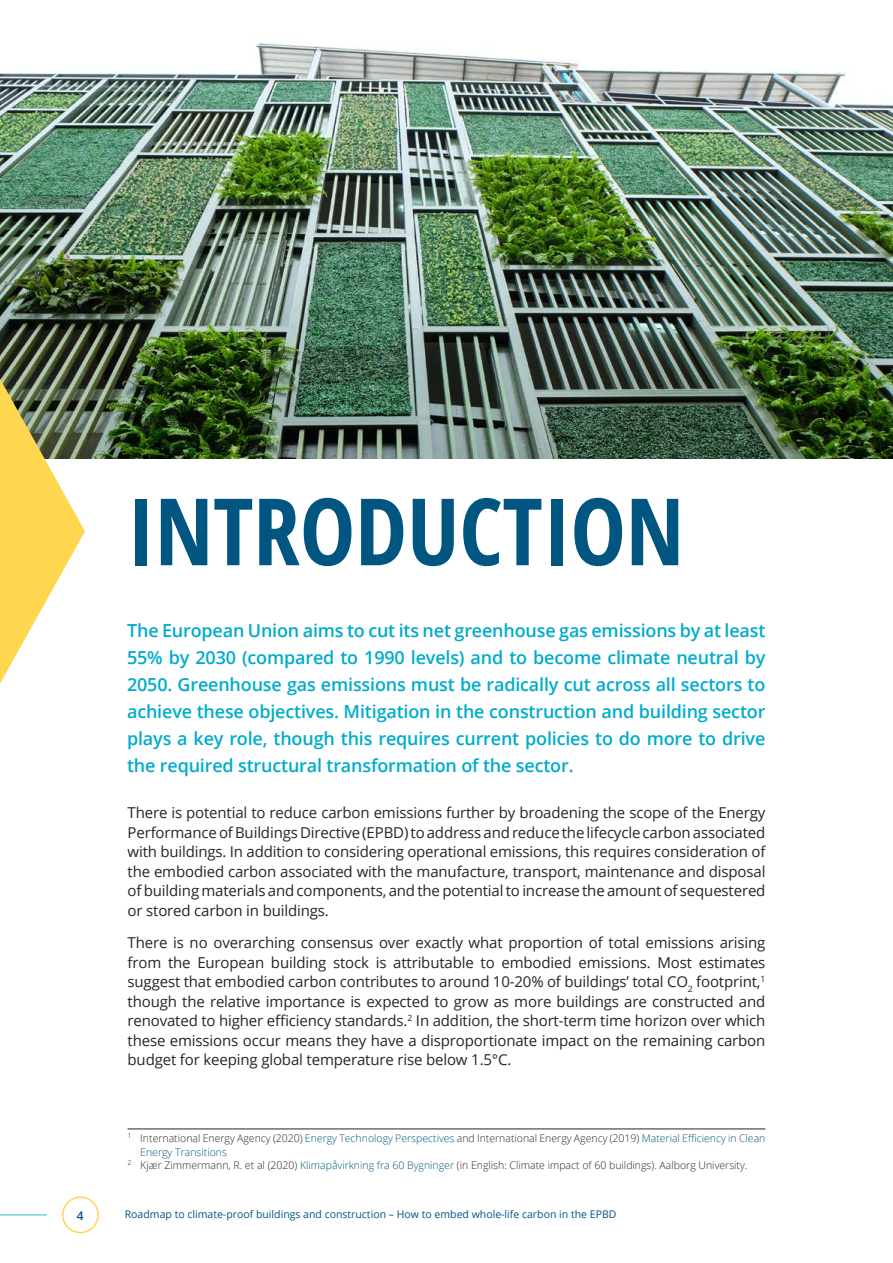
<style>
.page{position:relative;width:893px;height:1263px;background:#fff}
.page>*{position:absolute;margin:0;border:0;box-sizing:border-box;transform-origin:0 0}
.t1{font:700 condensed 93px "Open Sans";color:#005581}
.t2{font:600 18px/27px "Open Sans";letter-spacing:-.01em;color:#00accd;text-align:justify}
.t3{font:15px/19.5px "Open Sans";letter-spacing:-.01em;color:#292424;text-align:justify}
.t4{font:600 12px "Open Sans";color:#005581}
.t5{font:300 10.5px "Open Sans";color:#292424}
.t6{font:10.5px "Open Sans";color:#005581}
.t7{font:300 10.5px "Open Sans";color:#005581}
.s1{color:#005581}
</style>
<div class="page">
<hr style="left:0;top:1214px;width:47px;height:1px;background:#74cee2">
<div style="left:62px;top:1196px;width:37px;height:37px;border:2px solid #ffd64f;border-radius:50%"></div>
<img style="left:0;top:42px;width:893px;height:417px">
<svg style="left:0;top:379px;width:85px;height:305px"></svg>
<hr style="left:128px;top:1128px;width:637px;height:1px;background:#292424">
<h1 class="t1" style="left:127px;top:467px;width:558px">INTRODUCTION</h1>
<p class="t2" style="left:127px;top:616px;width:640px">The European Union aims to cut its net greenhouse gas emissions by at least 55% by 2030 (compared to 1990 levels) and to become climate neutral by 2050. Greenhouse gas emissions must be radically cut across all sectors to achieve these objectives. Mitigation in the construction and building sector plays a key role, though this requires current policies to do more to drive the required structural transformation of the sector.</p>
<p class="t3" style="left:128px;top:803px;width:639px">There is potential to reduce carbon emissions further by broadening the scope of the Energy Performance of Buildings Directive (EPBD) to address and reduce the lifecycle carbon associated with buildings. In addition to considering operational emissions, this requires consideration of the embodied carbon associated with the manufacture, transport, maintenance and disposal of building materials and components, and the potential to increase the amount of sequestered or stored carbon in buildings.</p>
<p class="t3" style="left:128px;top:932px;width:639px">There is no overarching consensus over exactly what proportion of total emissions arising from the European building stock is attributable to embodied emissions. Most estimates suggest that embodied carbon contributes to around 10-20% of buildings’ total CO<sub>2</sub> footprint,<sup>1 </sup>though the relative importance is expected to grow as more buildings are constructed and renovated to higher efficiency standards.<sup>2</sup> In addition, the short-term time horizon over which these emissions occur means they have a disproportionate impact on the remaining carbon budget for keeping global temperature rise below 1.5°C.</p>
<p class="t5" style="left:128px;top:1131px;width:639px"><sup>1</sup> International Energy Agency (2020) <span class="s1">Energy Technology Perspectives</span> and International Energy Agency (2019) <span class="s1">Material Efficiency in Clean</span></p>
<p class="t7" style="left:140px;top:1145px;width:88px">Energy Transitions</p>
<p class="t5" style="left:128px;top:1158px;width:621px"><sup>2</sup> Kjær Zimmermann, R. et al (2020) <span class="s1">Klimapåvirkning fra 60 Bygninger</span> (in English: Climate impact of 60 buildings). Aalborg University.</p>
<p class="t4" style="left:77px;top:1207px;width:8px">4</p>
<p class="t6" style="left:125px;top:1207px;width:493px">Roadmap to climate-proof buildings and construction – How to embed whole-life carbon in the EPBD</p>
</div>
